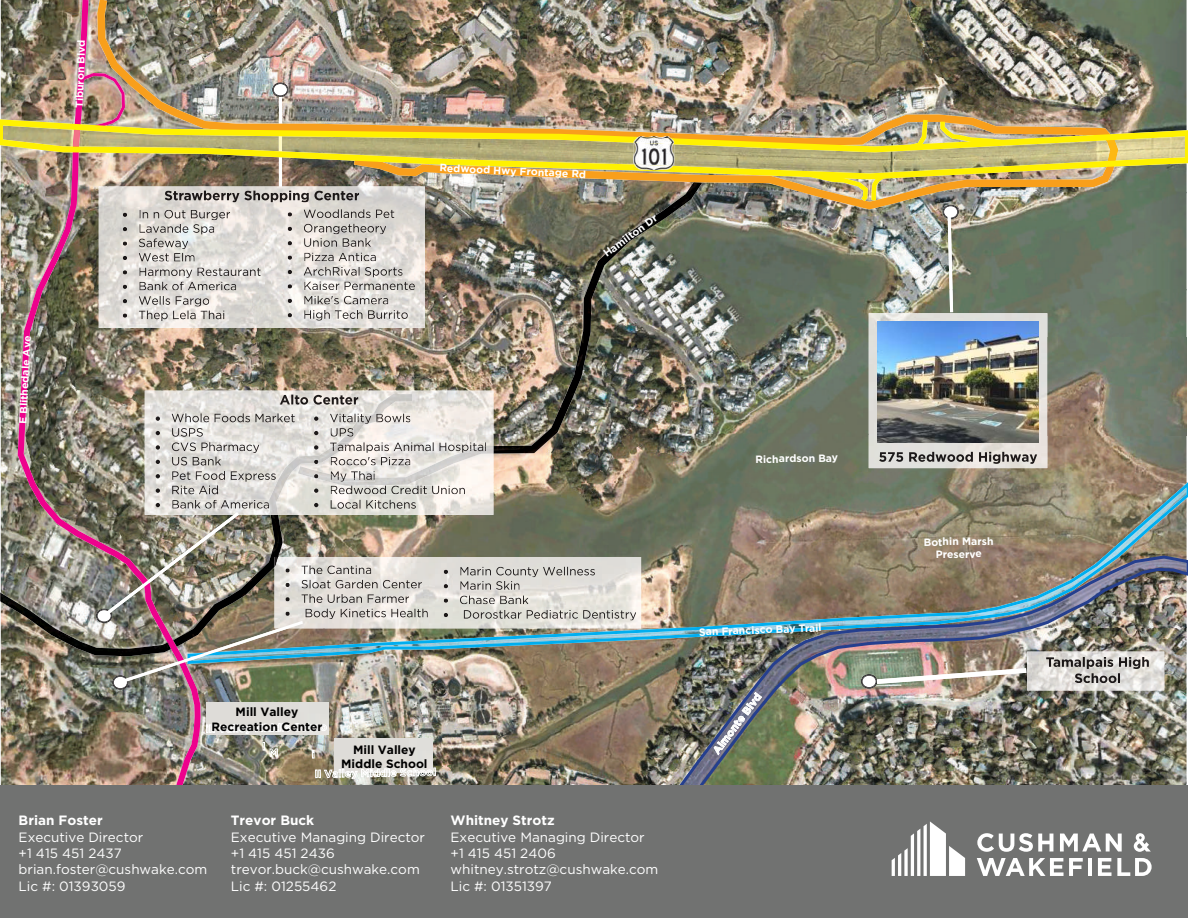
<style>
.page{position:relative;width:1188px;height:918px;background:#fff}
.page>*{position:absolute;margin:0;border:0;box-sizing:border-box;transform-origin:0 0}
.t1{font:13.5px/16.4px "Gotham";color:#fff}
.t2{font:700 13.5px "Gotham";color:#fff}
.t3{font:700 12px/14.4px "Gotham";color:#000;text-align:center}
.t4{font:700 10.5px/12.6px "Gotham";color:#fff;text-align:center}
</style>
<div class="page">
<img style="left:1px;top:483px;width:322px;height:303px">
<img style="left:1px;top:290px;width:17px;height:193px">
<img style="left:1px;top:0;width:17px;height:290px">
<img style="left:1118px;top:0;width:69px;height:192px">
<img style="left:201px;top:290px;width:716px;height:144px">
<img style="left:323px;top:664px;width:262px;height:122px">
<img style="left:425px;top:192px;width:762px;height:98px">
<img style="left:493px;top:434px;width:694px;height:48px">
<img style="left:917px;top:289px;width:270px;height:48px">
<img style="left:1047px;top:337px;width:140px;height:98px">
<img style="left:493px;top:209px;width:209px;height:245px">
<img style="left:303px;top:482px;width:885px;height:182px">
<img style="left:18px;top:0;width:183px;height:786px">
<svg style="left:943px;top:209px;width:15px;height:103px"></svg>
<img style="left:869px;top:313px;width:178px;height:155px">
<img style="left:879px;top:452px;width:158px;height:12px">
<img style="left:97px;top:0;width:1021px;height:209px">
<img style="left:585px;top:554px;width:603px;height:232px">
<img style="left:112px;top:689px;width:16px;height:1px">
<div style="left:334px;top:738px;width:99px;height:30px;background:#dfddd8"></div>
<img style="left:1px;top:593px;width:96px;height:63px">
<svg style="left:809px;top:179px;width:76px;height:22px;background:#ceb463"></svg>
<img style="left:73px;top:73px;width:52px;height:46px">
<img style="left:0;top:119px;width:1188px;height:60px">
<img style="left:145px;top:391px;width:348px;height:124px">
<img style="left:412px;top:446px;width:81px;height:39px">
<img style="left:269px;top:394px;width:143px;height:121px">
<img style="left:280px;top:395px;width:78px;height:10px">
<svg style="left:156px;top:417px;width:4px;height:4px"></svg>
<img style="left:172px;top:413px;width:123px;height:9px">
<svg style="left:156px;top:431px;width:4px;height:4px"></svg>
<img style="left:172px;top:428px;width:31px;height:9px">
<svg style="left:156px;top:445px;width:4px;height:5px"></svg>
<img style="left:172px;top:442px;width:87px;height:11px">
<svg style="left:156px;top:460px;width:4px;height:4px"></svg>
<img style="left:172px;top:457px;width:49px;height:9px">
<svg style="left:156px;top:474px;width:4px;height:4px"></svg>
<img style="left:172px;top:471px;width:104px;height:11px">
<svg style="left:156px;top:489px;width:4px;height:4px"></svg>
<img style="left:172px;top:485px;width:46px;height:9px">
<img style="left:97px;top:500px;width:206px;height:189px">
<svg style="left:314px;top:417px;width:4px;height:4px"></svg>
<img style="left:330px;top:413px;width:80px;height:11px">
<img style="left:355px;top:413px;width:27px;height:11px">
<svg style="left:314px;top:431px;width:4px;height:4px"></svg>
<img style="left:331px;top:428px;width:14px;height:9px">
<svg style="left:345px;top:428px;width:9px;height:9px"></svg>
<svg style="left:314px;top:445px;width:4px;height:5px"></svg>
<img style="left:350px;top:442px;width:136px;height:11px">
<img style="left:461px;top:446px;width:25px;height:7px">
<img style="left:330px;top:442px;width:20px;height:11px">
<svg style="left:314px;top:460px;width:4px;height:4px"></svg>
<img style="left:331px;top:457px;width:79px;height:9px">
<svg style="left:314px;top:474px;width:4px;height:5px"></svg>
<img style="left:331px;top:471px;width:44px;height:3px">
<img style="left:331px;top:474px;width:44px;height:8px">
<svg style="left:314px;top:489px;width:4px;height:4px"></svg>
<img style="left:331px;top:485px;width:134px;height:9px">
<img style="left:344px;top:485px;width:30px;height:1px">
<svg style="left:314px;top:503px;width:4px;height:4px"></svg>
<img style="left:331px;top:500px;width:85px;height:9px">
<img style="left:714px;top:692px;width:48px;height:63px">
<img style="left:633px;top:136px;width:41px;height:34px">
<img style="left:633px;top:143px;width:41px;height:23px">
<img style="left:877px;top:322px;width:162px;height:121px">
<div style="left:0;top:786px;width:1188px;height:132px;background:#717271"></div>
<svg style="left:892px;top:821px;width:73px;height:55px"></svg>
<hr style="left:1088px;top:858px;width:4px;height:18px;background:#fff">
<svg style="left:1098px;top:858px;width:54px;height:18px"></svg>
<svg style="left:977px;top:833px;width:76px;height:19px"></svg>
<svg style="left:1060px;top:834px;width:62px;height:18px"></svg>
<svg style="left:977px;top:858px;width:106px;height:18px"></svg>
<svg style="left:1134px;top:833px;width:17px;height:19px"></svg>
<svg style="left:312px;top:750px;width:2px;height:8px"></svg>
<svg style="left:315px;top:768px;width:121px;height:11px"></svg>
<img style="left:1027px;top:652px;width:137px;height:38px">
<img style="left:99px;top:186px;width:326px;height:142px">
<img style="left:275px;top:557px;width:366px;height:71px">
<div style="left:206px;top:702px;width:122px;height:33px;background:#dedcd8"></div>
<svg style="left:206px;top:723px;width:121px;height:11px"></svg>
<svg style="left:263px;top:742px;width:15px;height:15px"></svg>
<p class="t4" style="left:73px;top:108px;width:70px;rotate:-88deg">Tiburon Blvd</p>
<p class="t4" style="left:16px;top:424px;width:90px;rotate:-87deg">E Blithedale Ave</p>
<p class="t4" style="left:440px;top:162px;width:148px;rotate:2deg">Redwood Hwy Frontage Rd</p>
<p class="t4" style="left:601px;top:249px;width:65px;rotate:-36deg">Hamilton Dr</p>
<p class="t4" style="left:755px;top:453px;width:84px;rotate:-1deg">Richardson Bay</p>
<p class="t3" style="left:212px;top:705px;width:113px">Mill Valley<br>Recreation Center</p>
<p class="t3" style="left:341px;top:743px;width:88px">Mill Valley<br>Middle School</p>
<p class="t2" style="left:19px;top:811px;width:86px">Brian Foster</p>
<p class="t1" style="left:19px;top:828px;width:190px">Executive Director<br>+1 415 451 2437 brian.foster@cushwake.com<br>Lic #: 01393059</p>
<p class="t2" style="left:231px;top:811px;width:85px">Trevor Buck</p>
<p class="t1" style="left:231px;top:828px;width:196px">Executive Managing Director +1 415 451 2436 trevor.buck@cushwake.com<br>Lic #: 01255462</p>
<p class="t2" style="left:451px;top:811px;width:106px">Whitney Strotz</p>
<p class="t1" style="left:451px;top:828px;width:209px">Executive Managing Director +1 415 451 2406 whitney.strotz@cushwake.com<br>Lic #: 01351397</p>
<p class="t4" style="left:699px;top:626px;width:124px;rotate:-2deg">San Francisco Bay Trail</p>
<p class="t4" style="left:710px;top:749px;width:75px;rotate:-53deg">Almonte Blvd</p>
<p class="t4" style="left:924px;top:536px;width:71px;rotate:-1deg">Bothin M arsh<br>P reserve</p>
</div>
